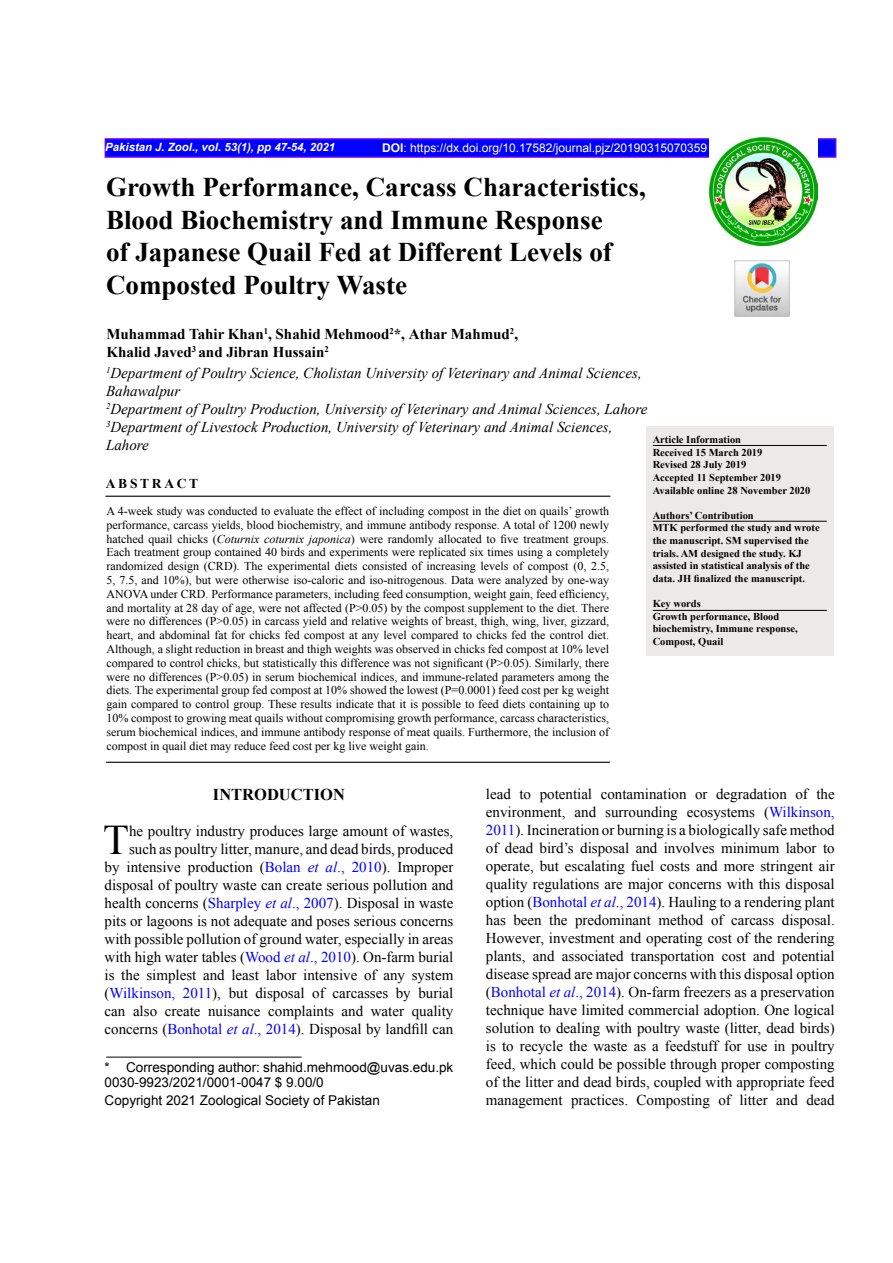
<style>
.page{position:relative;width:893px;height:1263px;background:#fff}
.page>*{position:absolute;margin:0;border:0;box-sizing:border-box;transform-origin:0 0}
.t1{font:42.15px "Times New Roman";color:#000}
.t2{font:700 27px/32.4px "Times New Roman";color:#000}
.t3{font:700 16.5px "Times New Roman";color:#000}
.t4{font:15px/18px "Times New Roman";color:#000;text-align:right}
.t5{font:italic 15px/18px "Times New Roman";color:#000}
.t6{font:700 15px/18px "Times New Roman";color:#000}
.t7{font:13.5px/15.6px "Arial";color:#000}
.t8{font:700 13.5px "Times New Roman";letter-spacing:.2em;color:#000}
.t9{font:12px/13.8px "Times New Roman";color:#000;text-align:justify}
.t10{font:12px "Arial";color:#fff}
.t11{font:italic 700 11.4px "Arial";color:#fff}
.t12{font:700 10.5px/12.6px "Times New Roman";color:#000}
.s1{font-weight:700}
.s2{font-style:italic}
.s3{color:#00f}
.s4{font-style:italic;color:#00f}
</style>
<div class="page">
<img style="left:734px;top:261px;width:56px;height:55px">
<div style="left:105px;top:138px;width:731px;height:20px;background:#00f;border:2px solid #60f"></div>
<img style="left:709px;top:138px;width:108px;height:108px">
<div style="left:646px;top:426px;width:187px;height:230px;background:#ece9e9"></div>
<hr style="left:653px;top:521px;width:174px;height:1px;background:#000">
<hr style="left:105px;top:496px;width:505px;height:1px;background:#000">
<hr style="left:106px;top:762px;width:504px;height:1px;background:#000">
<hr style="left:653px;top:445px;width:174px;height:1px;background:#000">
<hr style="left:106px;top:1057px;width:196px;height:1px;background:#000">
<hr style="left:653px;top:610px;width:174px;height:1px;background:#000">
<p class="t11" style="left:105px;top:139px;width:232px">Pakistan J. Zool., vol. 53(1), pp 47-54, 2021</p>
<p class="t10" style="left:382px;top:140px;width:326px"><span class="s1">DOI</span>: https://dx.doi.org/10.17582/journal.pjz/20190315070359</p>
<h2 class="t2" style="left:106px;top:171px;width:541px">Growth Performance, Carcass Characteristics, Blood Biochemistry and Immune Response<br>of Japanese Quail Fed at Different Levels of Composted Poultry Waste</h2>
<p class="t6" style="left:106px;top:324px;width:413px">Muhammad Tahir Khan<sup>1</sup>, Shahid Mehmood<sup>2</sup>*, Athar Mahmud<sup>2</sup>,<br>Khalid Javed<sup>3</sup> and Jibran Hussain<sup>2</sup></p>
<p class="t5" style="left:106px;top:363px;width:543px"><sup>1</sup>Department of Poultry Science, Cholistan University of Veterinary and Animal Sciences, Bahawalpur<br><sup>2</sup>Department of Poultry Production, University of Veterinary and Animal Sciences, Lahore <sup>3</sup>Department of Livestock Production, University of Veterinary and Animal Sciences, Lahore</p>
<p class="t12" style="left:653px;top:433px;width:159px">Article Information<br>Received 15 March 2019<br>Revised 28 July 2019<br>Accepted 11 September 2019<br>Available online 28 November 2020</p>
<p class="t12" style="left:653px;top:509px;width:168px">Authors’ Contribution<br>MTK performed the study and wrote the manuscript. SM supervised the trials. AM designed the study. KJ assisted in statistical analysis of the data. JH finalized the manuscript.</p>
<p class="t12" style="left:653px;top:597px;width:147px">Key words<br>Growth performance, Blood biochemistry, Immune response,<br>Compost, Quail</p>
<p class="t8" style="left:106px;top:474px;width:94px">ABSTRACT</p>
<p class="t9" style="left:107px;top:504px;width:504px">A 4-week study was conducted to evaluate the effect of including compost in the diet on quails’ growth performance, carcass yields, blood biochemistry, and immune antibody response. A total of 1200 newly hatched quail chicks (<span class="s2">Coturnix coturnix japonica</span>) were randomly allocated to five treatment groups.<br>Each treatment group contained 40 birds and experiments were replicated six times using a completely randomized design (CRD). The experimental diets consisted of increasing levels of compost (0, 2.5, 5, 7.5, and 10%), but were otherwise iso-caloric and iso-nitrogenous. Data were analyzed by one-way ANOVA under CRD. Performance parameters, including feed consumption, weight gain, feed efficiency, and mortality at 28 day of age, were not affected (P&gt;0.05) by the compost supplement to the diet. There were no differences (P&gt;0.05) in carcass yield and relative weights of breast, thigh, wing, liver, gizzard, heart, and abdominal fat for chicks fed compost at any level compared to chicks fed the control diet.<br>Although, a slight reduction in breast and thigh weights was observed in chicks fed compost at 10% level compared to control chicks, but statistically this difference was not significant (P&gt;0.05). Similarly, there were no differences (P&gt;0.05) in serum biochemical indices, and immune-related parameters among the diets. The experimental group fed compost at 10% showed the lowest (P=0.0001) feed cost per kg weight gain compared to control group. These results indicate that it is possible to feed diets containing up to 10% compost to growing meat quails without compromising growth performance, carcass characteristics, serum biochemical indices, and immune antibody response of meat quails. Furthermore, the inclusion of compost in quail diet may reduce feed cost per kg live weight gain.</p>
<h3 class="t3" style="left:213px;top:783px;width:133px">INTRODUCTION</h3>
<h1 class="t1" style="left:103px;top:811px;width:27px">T</h1>
<p class="t4" style="left:486px;top:785px;width:350px;text-align:justify">lead to potential contamination or degradation of the environment, and surrounding ecosystems (<span class="s3">Wilkinson, 2011</span>). Incineration or burning is a biologically safe method of dead bird’s disposal and involves minimum labor to operate, but escalating fuel costs and more stringent air quality regulations are major concerns with this disposal option (<span class="s3">Bonhotal</span> <span class="s4">et al</span><span class="s3">., 2014</span>). Hauling to a rendering plant has been the predominant method of carcass disposal.<br>However, investment and operating cost of the rendering plants, and associated transportation cost and potential disease spread are major concerns with this disposal option (<span class="s3">Bonhotal</span> <span class="s4">et al</span><span class="s3">., 2014</span>). On-farm freezers as a preservation technique have limited commercial adoption. One logical solution to dealing with poultry waste (litter, dead birds) is to recycle the waste as a feedstuff for use in poultry feed, which could be possible through proper composting of the litter and dead birds, coupled with appropriate feed management practices. Composting of litter and dead</p>
<p class="t4" style="left:105px;top:822px;width:350px">he poultry industry produces large amount of wastes, such as poultry litter, manure, and dead birds, produced<br>by intensive production (<span class="s3">Bolan</span> <span class="s4">et al</span><span class="s3">., 2010</span>). Improper disposal of poultry waste can create serious pollution and health concerns (<span class="s3">Sharpley</span> <span class="s4">et al</span><span class="s3">., 2007</span>). Disposal in waste pits or lagoons is not adequate and poses serious concerns with possible pollution of ground water, especially in areas with high water tables (<span class="s3">Wood</span> <span class="s4">et al</span><span class="s3">., 2010</span>). On-farm burial is the simplest and least labor intensive of any system (<span class="s3">Wilkinson, 2011</span>), but disposal of carcasses by burial can also create nuisance complaints and water quality concerns (<span class="s3">Bonhotal</span> <span class="s4">et al</span><span class="s3">., 2014</span>). Disposal by landfill can</p>
<p class="t7" style="left:105px;top:1059px;width:350px">* Corresponding author: shahid.mehmood@uvas.edu.pk<br>0030-9923/2021/0001-0047 $ 9.00/0</p>
<p class="t7" style="left:105px;top:1093px;width:277px">Copyright 2021 Zoological Society of Pakistan</p>
</div>
